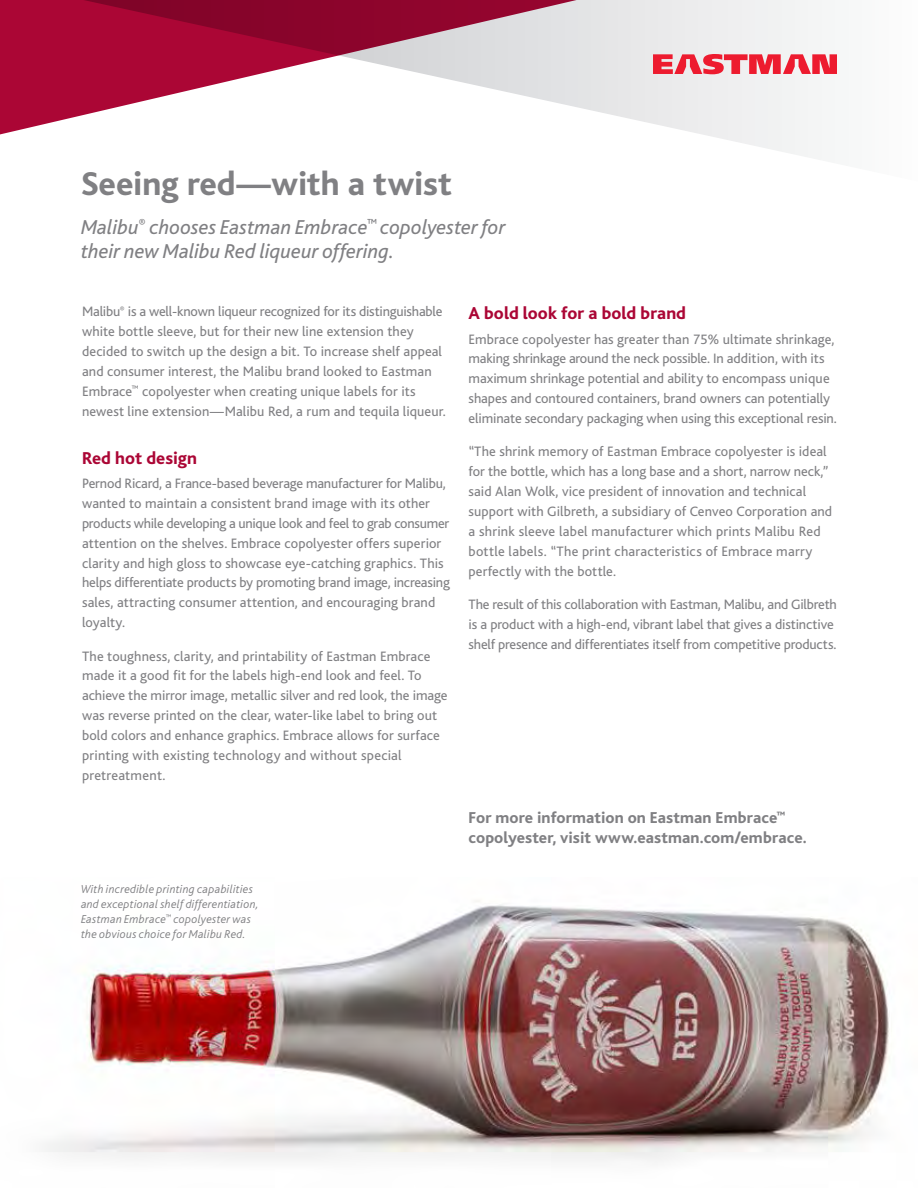
<style>
.page{position:relative;width:918px;height:1188px;background:#fff}
.page>*{position:absolute;margin:0;border:0;box-sizing:border-box;transform-origin:0 0}
.t1{font:800 34.5px "Bliss";letter-spacing:-.005em;color:#808083}
.t2{font:italic 21px/24px "Bliss";color:#808083}
.t3{font:800 18px "Bliss";color:#ab0635}
.t4{font:800 16.5px/20px "Bliss";letter-spacing:.005em;color:#808083}
.t5{font:14.25px/20px "Bliss";color:#808083}
.t6{font:italic 300 12px/15px "Bliss";letter-spacing:.015em;color:#808083}
</style>
<div class="page">
<img style="left:44px;top:900px;width:846px;height:262px">
<div style="left:0;top:0;width:23px;height:134px;background:#ab0635"></div>
<svg style="left:23px;top:0;width:799px;height:160px"></svg>
<svg style="left:653px;top:54px;width:184px;height:20px;background:#ed6270"></svg>
<h1 class="t1" style="left:81px;top:166px;width:372px">Seeing red—with a twist</h1>
<h2 class="t2" style="left:81px;top:216px;width:426px">Malibu<sup>®</sup> chooses Eastman Embrace<sup>™</sup> copolyester for their new Malibu Red liqueur offering.</h2>
<p class="t5" style="left:82px;top:302px;width:365px">Malibu<sup>®</sup> is a well-known liqueur recognized for its distinguishable white bottle sleeve, but for their new line extension they decided to switch up the design a bit. To increase shelf appeal and consumer interest, the Malibu brand looked to Eastman Embrace<sup>™</sup> copolyester when creating unique labels for its newest line extension—Malibu Red, a rum and tequila liqueur.</p>
<p class="t3" style="left:82px;top:448px;width:117px">Red hot design</p>
<p class="t5" style="left:82px;top:474px;width:369px">Pernod Ricard, a France-based beverage manufacturer for Malibu, wanted to maintain a consistent brand image with its other products while developing a unique look and feel to grab consumer attention on the shelves. Embrace copolyester offers superior clarity and high gloss to showcase eye-catching graphics. This helps differentiate products by promoting brand image, increasing sales, attracting consumer attention, and encouraging brand loyalty.</p>
<p class="t5" style="left:82px;top:646px;width:367px">The toughness, clarity, and printability of Eastman Embrace made it a good fit for the labels high-end look and feel. To achieve the mirror image, metallic silver and red look, the image was reverse printed on the clear, water-like label to bring out bold colors and enhance graphics. Embrace allows for surface printing with existing technology and without special pretreatment.</p>
<p class="t6" style="left:81px;top:882px;width:179px">With incredible printing capabilities and exceptional shelf differentiation, Eastman Embrace<sup>™</sup> copolyester was the obvious choice for Malibu Red.</p>
<p class="t3" style="left:469px;top:304px;width:219px">A bold look for a bold brand</p>
<p class="t5" style="left:469px;top:329px;width:370px">Embrace copolyester has greater than 75% ultimate shrinkage, making shrinkage around the neck possible. In addition, with its maximum shrinkage potential and ability to encompass unique shapes and contoured containers, brand owners can potentially eliminate secondary packaging when using this exceptional resin.</p>
<p class="t5" style="left:469px;top:442px;width:365px">“The shrink memory of Eastman Embrace copolyester is ideal for the bottle, which has a long base and a short, narrow neck,” said Alan Wolk, vice president of innovation and technical support with Gilbreth, a subsidiary of Cenveo Corporation and a shrink sleeve label manufacturer which prints Malibu Red bottle labels. “The print characteristics of Embrace marry perfectly with the bottle.</p>
<p class="t5" style="left:469px;top:595px;width:370px">The result of this collaboration with Eastman, Malibu, and Gilbreth is a product with a high-end, vibrant label that gives a distinctive shelf presence and differentiates itself from competitive products.</p>
<p class="t4" style="left:469px;top:808px;width:340px">For more information on Eastman Embrace<sup>™ </sup>copolyester, visit www.eastman.com/embrace.</p>
</div>
